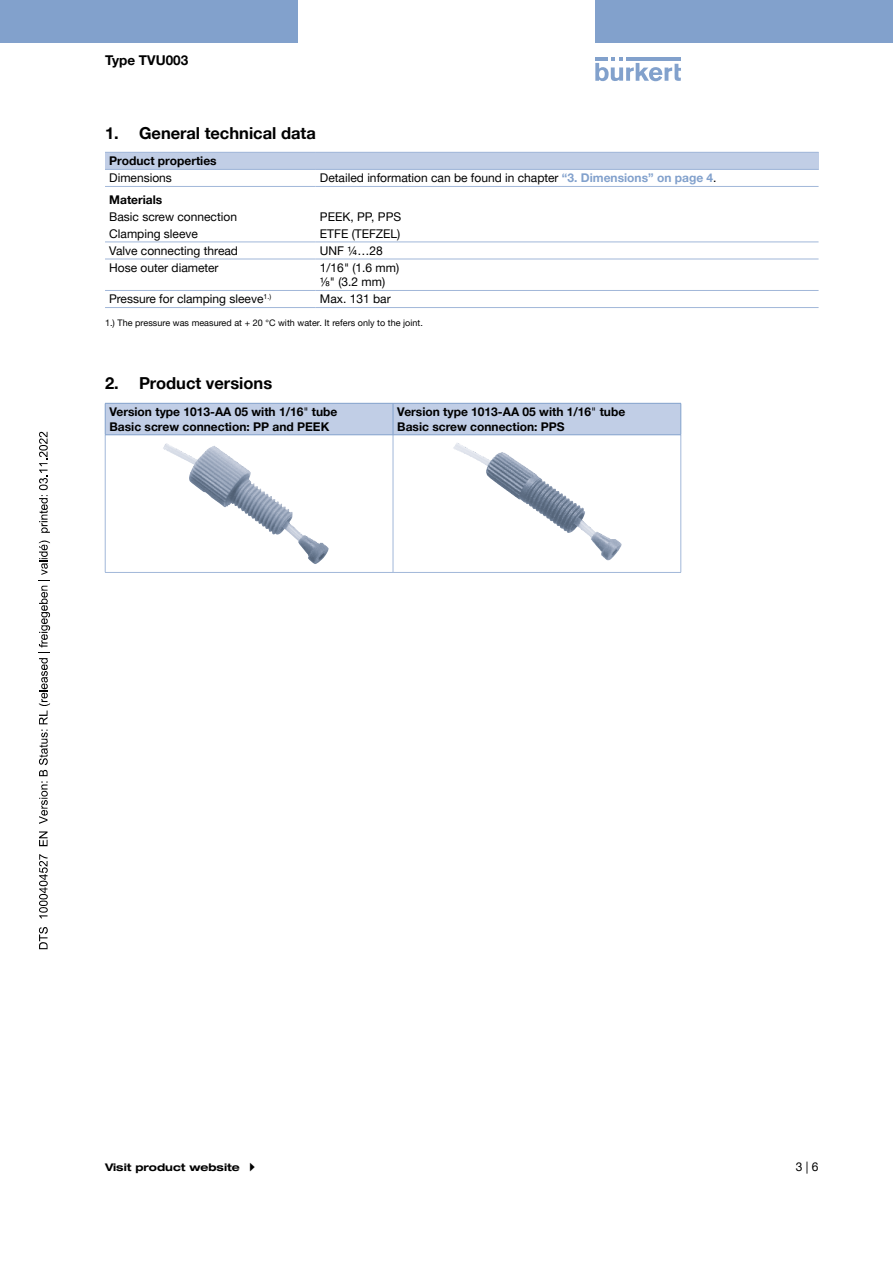
<style>
.page{position:relative;width:893px;height:1263px;background:#fff}
.page>*{position:absolute;margin:0;border:0;box-sizing:border-box;transform-origin:0 0}
.t1{font:700 16.5px "Helvetica Neue LTW1 G";color:#000}
.t2{font:700 13.5px "Helvetica Neue LTW1 G";color:#000}
.t3{font:12px/14.4px "Helvetica Neue LTW1 G";color:#000}
.t4{font:700 12px/14.4px "Helvetica Neue LTW1 G";color:#000}
.t5{font:700 expanded 10.5px "Helvetica Neue LTW1 G";color:#000}
.t6{font:9px "Helvetica Neue LTW1 G";letter-spacing:.005em;color:#000}
.s1{font-weight:700;color:#82a1cc}
.s2{font-weight:400}
</style>
<div class="page">
<svg style="left:595px;top:57px;width:86px;height:24px"></svg>
<hr style="left:626px;top:57px;width:55px;height:4px;background:#82a1cc">
<div style="left:0;top:0;width:298px;height:42px;background:#82a1cc"></div>
<div style="left:595px;top:0;width:298px;height:42px;background:#82a1cc"></div>
<div style="left:105px;top:152px;width:714px;height:17px;background:#c1cee6"></div>
<hr style="left:105px;top:242px;width:211px;height:1px;background:#a1b7d9">
<hr style="left:316px;top:242px;width:503px;height:1px;background:#a1b7d9">
<hr style="left:105px;top:307px;width:211px;height:1px;background:#a1b7d9">
<hr style="left:316px;top:307px;width:503px;height:1px;background:#a1b7d9">
<hr style="left:105px;top:259px;width:211px;height:1px;background:#a1b7d9">
<hr style="left:316px;top:259px;width:503px;height:1px;background:#a1b7d9">
<hr style="left:105px;top:290px;width:211px;height:1px;background:#a1b7d9">
<hr style="left:316px;top:290px;width:503px;height:1px;background:#a1b7d9">
<hr style="left:105px;top:152px;width:211px;height:1px;background:#a1b7d9">
<hr style="left:316px;top:152px;width:503px;height:1px;background:#a1b7d9">
<hr style="left:105px;top:169px;width:211px;height:1px;background:#a1b7d9">
<hr style="left:316px;top:169px;width:503px;height:1px;background:#a1b7d9">
<hr style="left:105px;top:186px;width:211px;height:1px;background:#a1b7d9">
<hr style="left:316px;top:186px;width:503px;height:1px;background:#a1b7d9">
<div style="left:106px;top:404px;width:575px;height:30px;background:#c1cee6"></div>
<hr style="left:393px;top:403px;width:1px;height:32px;background:#82a1cc">
<hr style="left:393px;top:435px;width:1px;height:137px;background:#a1b7d9">
<hr style="left:105px;top:572px;width:288px;height:1px;background:#a1b7d9">
<hr style="left:393px;top:572px;width:288px;height:1px;background:#a1b7d9">
<hr style="left:105px;top:435px;width:1px;height:137px;background:#a1b7d9">
<hr style="left:681px;top:435px;width:1px;height:137px;background:#a1b7d9">
<hr style="left:105px;top:403px;width:288px;height:1px;background:#82a1cc">
<hr style="left:105px;top:403px;width:1px;height:32px;background:#82a1cc">
<hr style="left:393px;top:403px;width:288px;height:1px;background:#82a1cc">
<hr style="left:681px;top:403px;width:1px;height:32px;background:#82a1cc">
<hr style="left:105px;top:434px;width:288px;height:1px;background:#82a1cc">
<hr style="left:393px;top:434px;width:288px;height:1px;background:#82a1cc">
<img style="left:164px;top:449px;width:165px;height:115px">
<img style="left:453px;top:444px;width:169px;height:116px">
<svg style="left:39px;top:927px;width:9px;height:22px"></svg>
<svg style="left:39px;top:854px;width:9px;height:64px"></svg>
<svg style="left:39px;top:831px;width:9px;height:15px"></svg>
<svg style="left:39px;top:540px;width:11px;height:284px"></svg>
<svg style="left:39px;top:432px;width:11px;height:101px"></svg>
<p class="t2" style="left:105px;top:52px;width:85px">Type TVU003</p>
<h1 class="t1" style="left:105px;top:123px;width:212px">1. General technical data</h1>
<p class="t4" style="left:109px;top:154px;width:109px">Product properties</p>
<p class="t3" style="left:109px;top:171px;width:64px">Dimensions</p>
<p class="t3" style="left:320px;top:171px;width:398px">Detailed information can be found in chapter <span class="s1">“3. Dimensions” on page 4</span>.</p>
<p class="t4" style="left:109px;top:192px;width:55px">Materials</p>
<p class="t3" style="left:109px;top:209px;width:129px">Basic screw connection</p>
<p class="t3" style="left:320px;top:209px;width:83px">PEEK, PP, PPS</p>
<p class="t3" style="left:109px;top:226px;width:90px">Clamping sleeve</p>
<p class="t3" style="left:320px;top:226px;width:82px">ETFE (TEFZEL)</p>
<p class="t3" style="left:109px;top:243px;width:130px">Valve connecting thread</p>
<p class="t3" style="left:320px;top:243px;width:64px">UNF ¼…28</p>
<p class="t3" style="left:109px;top:260px;width:111px">Hose outer diameter</p>
<p class="t3" style="left:320px;top:260px;width:81px">1/16" (1.6 mm) ⅛" (3.2 mm)</p>
<p class="t3" style="left:109px;top:292px;width:163px">Pressure for clamping sleeve<sup>1.)</sup></p>
<p class="t3" style="left:320px;top:292px;width:72px">Max. 131 bar</p>
<p class="t6" style="left:105px;top:317px;width:319px">1.) The pressure was measured at + 20 °C with water. It refers only to the joint.</p>
<h1 class="t1" style="left:105px;top:373px;width:169px">2. Product versions</h1>
<p class="t4" style="left:109px;top:405px;width:230px">Version type 1013-AA 05 with 1/16<span class="s2">"</span> tube<br>Basic screw connection: PP and PEEK</p>
<p class="t4" style="left:397px;top:405px;width:230px">Version type 1013-AA 05 with 1/16<span class="s2">"</span> tube<br>Basic screw connection: PPS</p>
<p class="t5" style="left:105px;top:1161px;width:136px">Visit product website</p>
<p class="t3" style="left:796px;top:1159px;width:24px">3 | 6</p>
</div>
